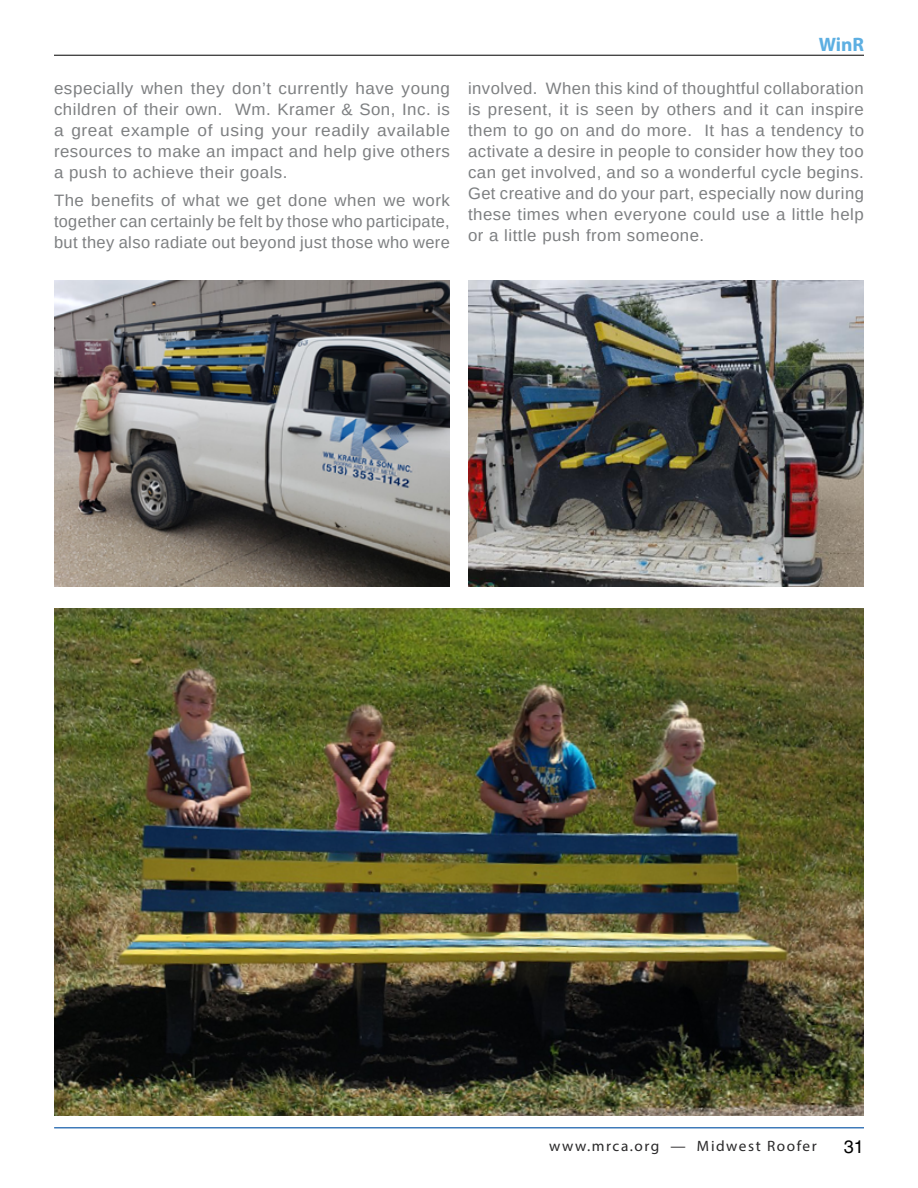
<style>
.page{position:relative;width:918px;height:1188px;background:#fff}
.page>*{position:absolute;margin:0;border:0;box-sizing:border-box;transform-origin:0 0}
.t1{font:700 19.5px "Myriad Pro";color:#5dafe2}
.t2{font:18px "Helvetica LT Std";color:#000}
.t3{font:16.5px/21px "Arimo";letter-spacing:.03em;color:#7d7f81;text-align:justify}
.t4{font:15px "Myriad Pro";letter-spacing:.1em;color:#292829}
</style>
<div class="page">
<hr style="left:54px;top:1127px;width:810px;height:1px;background:#004fa3">
<img style="left:54px;top:608px;width:810px;height:508px">
<hr style="left:54px;top:55px;width:810px;height:1px;background:#000">
<img style="left:54px;top:281px;width:396px;height:306px">
<img style="left:468px;top:281px;width:396px;height:306px">
<p class="t3" style="left:54px;top:78px;width:398px">especially when they don’t currently have young children of their own. Wm. Kramer &amp; Son, Inc. is a great example of using your readily available resources to make an impact and help give others a push to achieve their goals.</p>
<p class="t3" style="left:54px;top:190px;width:398px">The benefits of what we get done when we work together can certainly be felt by those who participate, but they also radiate out beyond just those who were</p>
<p class="t1" style="left:819px;top:31px;width:47px">WinR</p>
<p class="t3" style="left:468px;top:78px;width:398px">involved. When this kind of thoughtful collaboration is present, it is seen by others and it can inspire them to go on and do more. It has a tendency to activate a desire in people to consider how they too can get involved, and so a wonderful cycle begins.<br>Get creative and do your part, especially now during these times when everyone could use a little help or a little push from someone.</p>
<p class="t4" style="left:549px;top:1137px;width:269px">www.mrca.org — Midwest Roofer</p>
<p class="t2" style="left:844px;top:1136px;width:22px">31</p>
</div>
